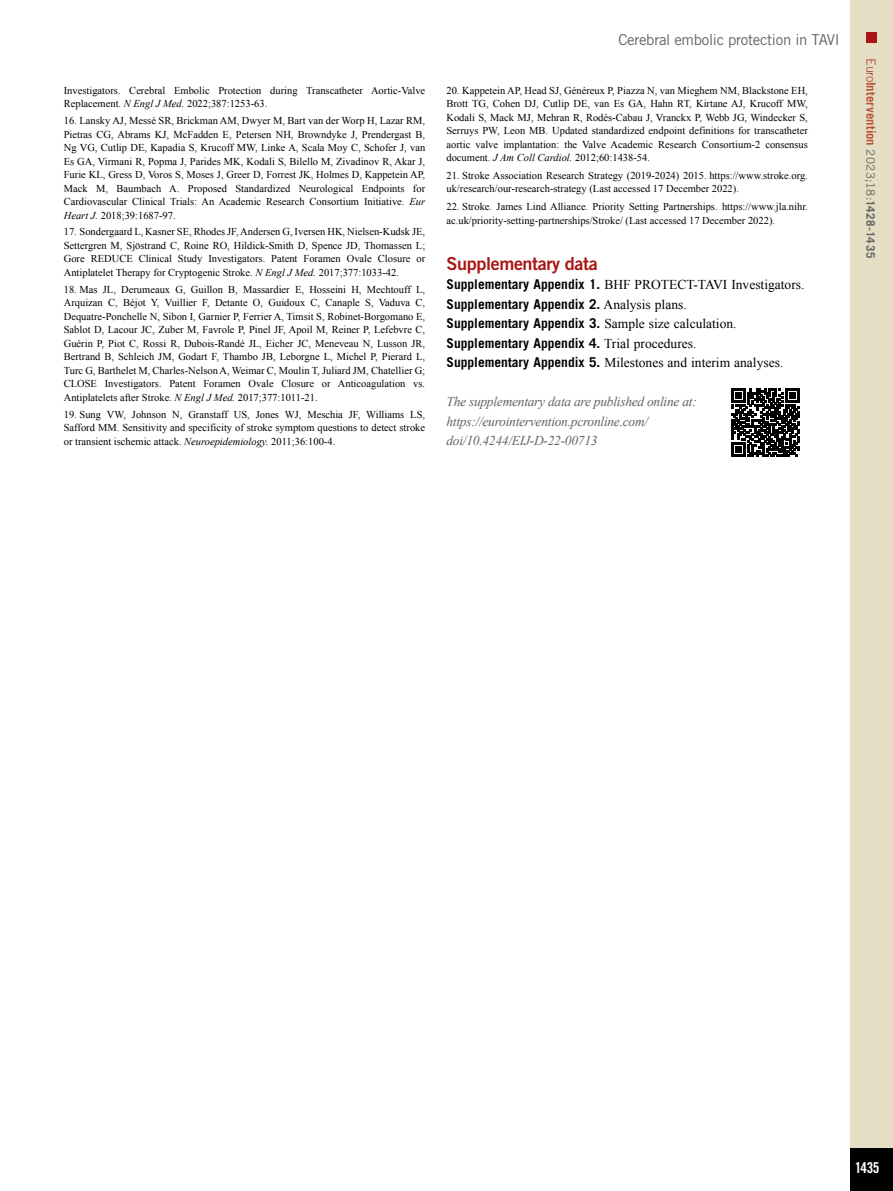
<style>
.page{position:relative;width:893px;height:1191px;background:#fff}
.page>*{position:absolute;margin:0;border:0;box-sizing:border-box;transform-origin:0 0}
.t1{font:18px "Trade Gothic LT Std Bd 2";letter-spacing:-.02em;color:#a81613}
.t2{font:15px "Trade Gothic LT Std";letter-spacing:-.02em;color:#626261}
.t3{font:15px "Trade Gothic LT Std Bd Cn 20";color:#fff}
.t4{font:700 13.5px/19.5px "Trade Gothic LT Std";color:#000}
.t5{font:italic 13.5px/19.5px "Times New Roman";letter-spacing:-.02em;color:#626261}
.t6{font:13.5px "Times New Roman";color:#000}
.t7{font:700 12.75px "Trade Gothic LT Std";letter-spacing:.005em;color:#bc523c}
.t8{font:10.5px/13.5px "Times New Roman";color:#000;text-align:justify}
.s1{font-style:italic}
.s2{font-family:"Trade Gothic LT Std";font-weight:700}
.s3{font-family:"Times New Roman";font-weight:400}
.s4{font-weight:400}
.s5{font-weight:400;font-size:11.7px;color:#626261}
.s6{font-size:11.7px;color:#626261}
</style>
<div class="page">
<div style="left:850px;top:0;width:43px;height:1191px;background:#e4dfc4"></div>
<div style="left:850px;top:1148px;width:43px;height:43px;background:#000"></div>
<div style="left:866px;top:32px;width:11px;height:10px;background:#a81613"></div>
<svg style="left:731px;top:388px;width:69px;height:68px"></svg>
<p class="t8" style="left:64px;top:83px;width:363px">Investigators. Cerebral Embolic Protection during Transcatheter Aortic-Valve<br>Replacement. <span class="s1">N Engl J Med.</span> 2022;387:1253-63.</p>
<p class="t8" style="left:64px;top:114px;width:363px">16. Lansky AJ, Messé SR, Brickman AM, Dwyer M, Bart van der Worp H, Lazar RM, Pietras CG, Abrams KJ, McFadden E, Petersen NH, Browndyke J, Prendergast B, Ng VG, Cutlip DE, Kapadia S, Krucoff MW, Linke A, Scala Moy C, Schofer J, van Es GA, Virmani R, Popma J, Parides MK, Kodali S, Bilello M, Zivadinov R, Akar J, Furie KL, Gress D, Voros S, Moses J, Greer D, Forrest JK, Holmes D, Kappetein AP, Mack M, Baumbach A. Proposed Standardized Neurological Endpoints for Cardiovascular Clinical Trials: An Academic Research Consortium Initiative. <span class="s1">Eur Heart J.</span> 2018;39:1687-97.</p>
<p class="t8" style="left:64px;top:225px;width:363px">17. Sondergaard L, Kasner SE, Rhodes JF, Andersen G, Iversen HK, Nielsen-Kudsk JE, Settergren M, Sjöstrand C, Roine RO, Hildick-Smith D, Spence JD, Thomassen L; Gore REDUCE Clinical Study Investigators. Patent Foramen Ovale Closure or Antiplatelet Therapy for Cryptogenic Stroke. <span class="s1">N Engl J Med.</span> 2017;377:1033-42.</p>
<p class="t8" style="left:64px;top:282px;width:363px">18. Mas JL, Derumeaux G, Guillon B, Massardier E, Hosseini H, Mechtouff L, Arquizan C, Béjot Y, Vuillier F, Detante O, Guidoux C, Canaple S, Vaduva C, Dequatre-Ponchelle N, Sibon I, Garnier P, Ferrier A, Timsit S, Robinet-Borgomano E, Sablot D, Lacour JC, Zuber M, Favrole P, Pinel JF, Apoil M, Reiner P, Lefebvre C, Guérin P, Piot C, Rossi R, Dubois-Randé JL, Eicher JC, Meneveau N, Lusson JR, Bertrand B, Schleich JM, Godart F, Thambo JB, Leborgne L, Michel P, Pierard L, Turc G, Barthelet M, Charles-Nelson A, Weimar C, Moulin T, Juliard JM, Chatellier G; CLOSE Investigators. Patent Foramen Ovale Closure or Anticoagulation vs.<br>Antiplatelets after Stroke. <span class="s1">N Engl J Med.</span> 2017;377:1011-21.</p>
<p class="t8" style="left:64px;top:407px;width:363px">19. Sung VW, Johnson N, Granstaff US, Jones WJ, Meschia JF, Williams LS, Safford MM. Sensitivity and specificity of stroke symptom questions to detect stroke or transient ischemic attack. <span class="s1">Neuroepidemiology.</span> 2011;36:100-4.</p>
<h2 class="t2" style="left:618px;top:30px;width:223px">Cerebral embolic protection in TAVI</h2>
<p class="t8" style="left:446px;top:83px;width:363px">20. Kappetein AP, Head SJ, Généreux P, Piazza N, van Mieghem NM, Blackstone EH, Brott TG, Cohen DJ, Cutlip DE, van Es GA, Hahn RT, Kirtane AJ, Krucoff MW, Kodali S, Mack MJ, Mehran R, Rodés-Cabau J, Vranckx P, Webb JG, Windecker S, Serruys PW, Leon MB. Updated standardized endpoint definitions for transcatheter aortic valve implantation: the Valve Academic Research Consortium-2 consensus document. <span class="s1">J Am Coll Cardiol.</span> 2012;60:1438-54.</p>
<p class="t8" style="left:446px;top:168px;width:363px">21. Stroke Association Research Strategy (2019-2024) 2015. https://www.stroke.org. uk/research/our-research-strategy (Last accessed 17 December 2022).</p>
<p class="t8" style="left:446px;top:200px;width:363px">22. Stroke. James Lind Alliance. Priority Setting Partnerships. https://www.jla.nihr. ac.uk/priority-setting-partnerships/Stroke/ (Last accessed 17 December 2022).</p>
<h1 class="t1" style="left:446px;top:252px;width:153px">Supplementary data</h1>
<p class="t6" style="left:446px;top:276px;width:359px"><span class="s2">Supplementary Appendix 1.</span> BHF PROTECT-TAVI Investigators.</p>
<p class="t4" style="left:446px;top:294px;width:292px">Supplementary Appendix 2. <span class="s3">Analysis plans.<br></span>Supplementary Appendix 3. <span class="s3">Sample size calculation.<br></span>Supplementary Appendix 4. <span class="s3">Trial procedures.</span></p>
<p class="t6" style="left:446px;top:354px;width:338px"><span class="s2">Supplementary Appendix 5.</span> Milestones and interim analyses.</p>
<p class="t5" style="left:446px;top:392px;width:252px">The supplementary data are published online at: https://eurointervention.pcronline.com/ doi/10.4244/EIJ-D-22-00713</p>
<p class="t7" style="left:879px;top:58px;width:201px;rotate:90deg"><span class="s4">Euro</span>Intervention <span class="s5">2023;18:</span><span class="s6">1428-1435</span></p>
<h2 class="t3" style="left:855px;top:1158px;width:26px">1435</h2>
</div>
